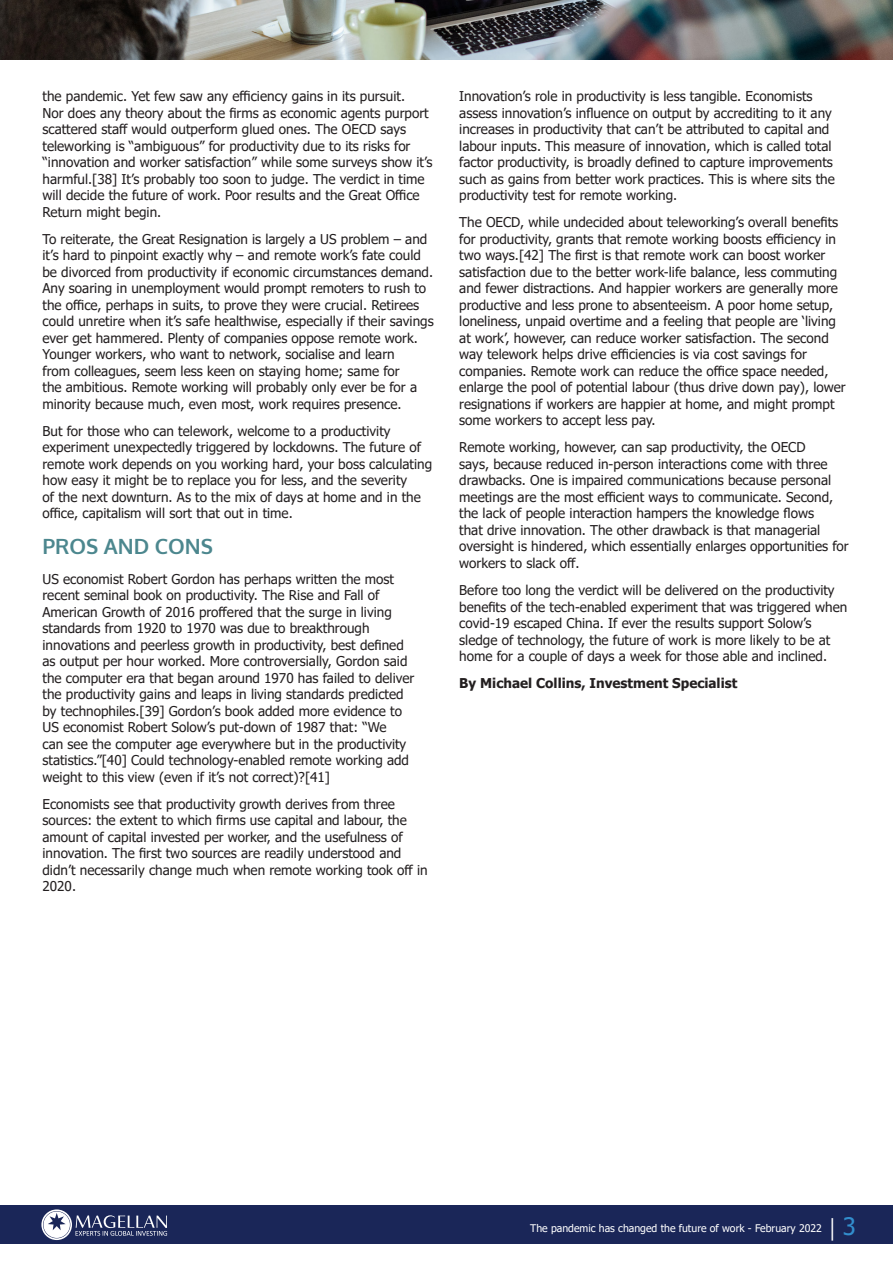
<style>
.page{position:relative;width:893px;height:1263px;background:#fff}
.page>*{position:absolute;margin:0;border:0;box-sizing:border-box;transform-origin:0 0}
.Headings{font:700 21px "Oxygen";color:#4c878e}
.Body{font:13.5px/16.5px "Tahoma";color:#231f20}
.Body-2{font:700 13.5px "Tahoma";color:#231f20}
.t1{font:10.5px "Tahoma";color:#fff}
.s1{font-family:"Minion Pro";font-size:22.5px}
.s2{font-size:24px;color:#328ecd}
</style>
<div class="page">
<div style="left:0;top:1205px;width:893px;height:39px;background:#1a2658"></div>
<svg style="left:41px;top:1209px;width:126px;height:31px"></svg>
<img style="left:0;top:0;width:893px;height:60px">
<p class="Body" style="left:43px;top:89px;width:392px">the pandemic. Yet few saw any efficiency gains in its pursuit.<br>Nor does any theory about the firms as economic agents purport scattered staff would outperform glued ones. The OECD says teleworking is “ambiguous” for productivity due to its risks for “innovation and worker satisfaction” while some surveys show it’s harmful.[38] It’s probably too soon to judge. The verdict in time will decide the future of work. Poor results and the Great Office Return might begin.</p>
<p class="Body" style="left:43px;top:231px;width:393px">To reiterate, the Great Resignation is largely a US problem – and it’s hard to pinpoint exactly why – and remote work’s fate could be divorced from productivity if economic circumstances demand.<br>Any soaring in unemployment would prompt remoters to rush to the office, perhaps in suits, to prove they were crucial. Retirees could unretire when it’s safe healthwise, especially if their savings ever get hammered. Plenty of companies oppose remote work.<br>Younger workers, who want to network, socialise and learn<br>from colleagues, seem less keen on staying home; same for<br>the ambitious. Remote working will probably only ever be for a minority because much, even most, work requires presence.</p>
<p class="Body" style="left:43px;top:423px;width:391px">But for those who can telework, welcome to a productivity experiment unexpectedly triggered by lockdowns. The future of remote work depends on you working hard, your boss calculating how easy it might be to replace you for less, and the severity<br>of the next downturn. As to the mix of days at home and in the office, capitalism will sort that out in time.</p>
<p class="Headings" style="left:43px;top:533px;width:172px">PROS AND CONS</p>
<p class="Body" style="left:43px;top:571px;width:373px">US economist Robert Gordon has perhaps written the most recent seminal book on productivity. The Rise and Fall of American Growth of 2016 proffered that the surge in living standards from 1920 to 1970 was due to breakthrough innovations and peerless growth in productivity, best defined as output per hour worked. More controversially, Gordon said the computer era that began around 1970 has failed to deliver the productivity gains and leaps in living standards predicted by technophiles.[39] Gordon’s book added more evidence to US economist Robert Solow’s put-down of 1987 that: “We<br>can see the computer age everywhere but in the productivity statistics.”[40] Could technology-enabled remote working add weight to this view (even if it’s not correct)?[41]</p>
<p class="Body" style="left:43px;top:796px;width:387px">Economists see that productivity growth derives from three sources: the extent to which firms use capital and labour, the amount of capital invested per worker, and the usefulness of innovation. The first two sources are readily understood and didn’t necessarily change much when remote working took off in 2020.</p>
<p class="Body" style="left:459px;top:89px;width:377px">Innovation’s role in productivity is less tangible. Economists assess innovation’s influence on output by accrediting to it any increases in productivity that can’t be attributed to capital and labour inputs. This measure of innovation, which is called total factor productivity, is broadly defined to capture improvements such as gains from better work practices. This is where sits the productivity test for remote working.</p>
<p class="Body" style="left:459px;top:215px;width:388px">The OECD, while undecided about teleworking’s overall benefits for productivity, grants that remote working boosts efficiency in two ways.[42] The first is that remote work can boost worker satisfaction due to the better work-life balance, less commuting and fewer distractions. And happier workers are generally more productive and less prone to absenteeism. A poor home setup, loneliness, unpaid overtime and a feeling that people are ‘living at work’, however, can reduce worker satisfaction. The second way telework helps drive efficiencies is via cost savings for companies. Remote work can reduce the office space needed, enlarge the pool of potential labour (thus drive down pay), lower resignations if workers are happier at home, and might prompt some workers to accept less pay.</p>
<p class="Body" style="left:459px;top:440px;width:391px">Remote working, however, can sap productivity, the OECD<br>says, because reduced in-person interactions come with three drawbacks. One is impaired communications because personal meetings are the most efficient ways to communicate. Second, the lack of people interaction hampers the knowledge flows<br>that drive innovation. The other drawback is that managerial oversight is hindered, which essentially enlarges opportunities for workers to slack off.</p>
<p class="Body" style="left:459px;top:583px;width:390px">Before too long the verdict will be delivered on the productivity benefits of the tech-enabled experiment that was triggered when covid-19 escaped China. If ever the results support Solow’s sledge of technology, the future of work is more likely to be at home for a couple of days a week for those able and inclined.</p>
<p class="Body-2" style="left:459px;top:674px;width:280px">By Michael Collins, Investment Specialist</p>
<p class="t1" style="left:530px;top:1221px;width:327px">The pandemic has changed the future of work - February 2022 <span class="s1">|</span> <span class="s2">3</span></p>
</div>
